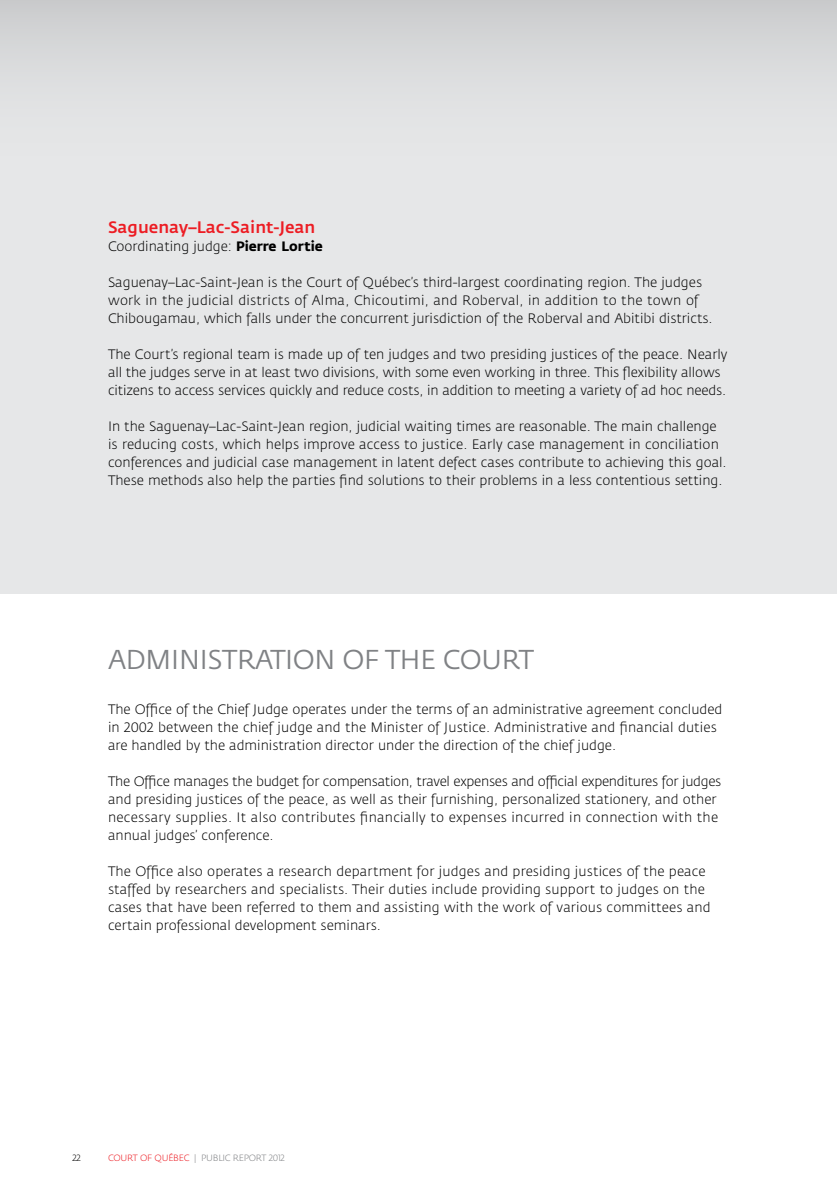
<style>
.page{position:relative;width:837px;height:1188px;background:#fff}
.page>*{position:absolute;margin:0;border:0;box-sizing:border-box;transform-origin:0 0}
.t1{font:27px "Fedra Sans";letter-spacing:-.025em;color:#808285}
.t2{font:500 16.5px "Fedra Sans";color:#ed1d24}
.t3{font:300 13.5px/18px "Fedra Sans";color:#000}
.t4{font:300 9px "Fedra Sans";letter-spacing:-.025em;color:#808285}
.t5{font:300 9px "Fedra Sans";color:#000}
.s1{font-weight:700}
.s2{color:#ed1d24}
</style>
<div class="page">
<div style="left:0;top:0;width:837px;height:594px;background:#e6e7e8"></div>
<div style="left:0;top:0;width:836px;height:162px;background:linear-gradient(to bottom,#cdcecf,#e9eaeb)"></div>
<p class="t2" style="left:108px;top:218px;width:209px">Saguenay–Lac-Saint-Jean</p>
<p class="t3" style="left:108px;top:238px;width:216px">Coordinating judge: <span class="s1">Pierre Lortie</span></p>
<p class="t3" style="left:108px;top:274px;width:606px">Saguenay–Lac-Saint-Jean is the Court of Québec’s third-largest coordinating region. The judges work in the judicial districts of Alma, Chicoutimi, and Roberval, in addition to the town of<br>Chibougamau, which falls under the concurrent jurisdiction of the Roberval and Abitibi districts.</p>
<p class="t3" style="left:108px;top:346px;width:621px">The Court’s regional team is made up of ten judges and two presiding justices of the peace. Nearly all the judges serve in at least two divisions, with some even working in three. This flexibility allows citizens to access services quickly and reduce costs, in addition to meeting a variety of ad hoc needs.</p>
<p class="t3" style="left:108px;top:418px;width:620px">I n the Saguenay–Lac-Saint-Jean region, judicial waiting times are reasonable. The main challenge is reducing costs, which helps improve access to justice. Early case management in conciliation conferences and judicial case management in latent defect cases contribute to achieving this goal.<br>These methods also help the parties find solutions to their problems in a less contentious setting.</p>
<h1 class="t1" style="left:108px;top:646px;width:371px">ADMI NISTRATION OF THE COURT</h1>
<p class="t3" style="left:108px;top:701px;width:616px">The Office of the Chief Judge operates under the terms of an administrative agreement concluded in 2002 between the chief judge and the Minister of Justice. Administrative and financial duties are handled by the administration director under the direction of the chief judge.</p>
<p class="t3" style="left:108px;top:773px;width:615px">The Office manages the budget for compensation, travel expenses and official expenditures for judges and presiding justices of the peace, as well as their furnishing, personalized stationery, and other necessary supplies. It also contributes financially to expenses incurred in connection with the annual judges’ conference.</p>
<p class="t3" style="left:108px;top:863px;width:604px">The Office also operates a research department for judges and presiding justices of the peace staffed by researchers and specialists. Their duties include providing support to judges on the cases that have been referred to them and assisting with the work of various committees and certain professional development seminars.</p>
<p class="t5" style="left:72px;top:1153px;width:10px">22</p>
<p class="t4" style="left:108px;top:1153px;width:178px"><span class="s2">Court of Québec</span> | Public Report 2012</p>
</div>
